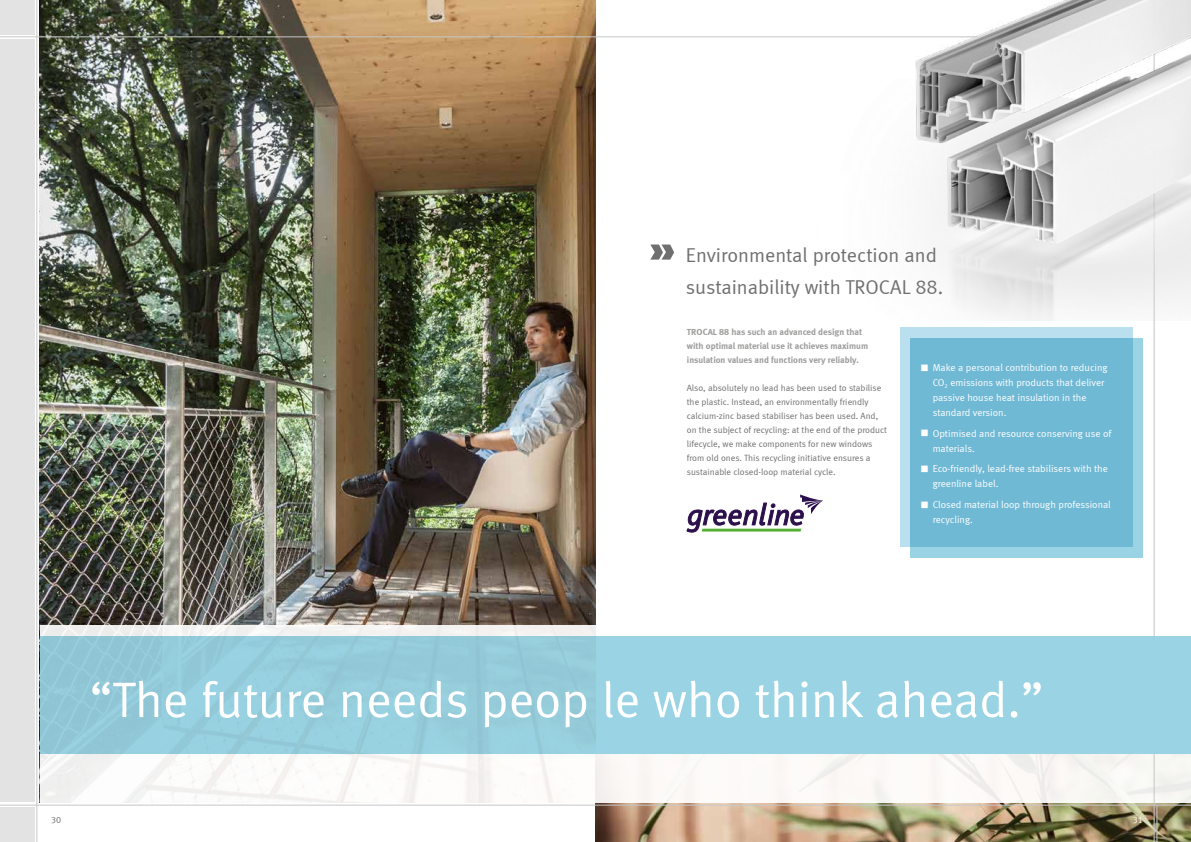
<style>
.page{position:relative;width:1191px;height:842px;background:#fff}
.page>*{position:absolute;margin:0;border:0;box-sizing:border-box;transform-origin:0 0}
.t1{font:50px "Meta Normal LF";color:#fff}
.t2{font:20px/32px "Meta Normal LF";color:#706f6f}
.t3{font:10px/15px "Meta Normal LF";color:#fff}
.t4{font:9px/14px "Meta Normal LF";color:#706f6f}
.t5{font:9px/14px "Meta Bold LF";color:#9d9d9c}
.t6{font:9px "Meta Normal LF";color:#fff}
</style>
<div class="page">
<img style="left:40px;top:0;width:555px;height:625px">
<img style="left:595px;top:802px;width:596px;height:40px">
<hr style="left:1156px;top:805px;width:1px;height:37px;background:#c6c6c6">
<hr style="left:37px;top:0;width:1px;height:842px;background:#c6c6c6">
<hr style="left:0;top:805px;width:1191px;height:1px;background:#c6c6c6">
<div style="left:0;top:40px;width:34px;height:762px;background:#e3e3e3"></div>
<div style="left:0;top:808px;width:34px;height:34px;background:#e3e3e3"></div>
<div style="left:0;top:0;width:34px;height:34px;background:#e3e3e3"></div>
<hr style="left:0;top:37px;width:1191px;height:1px;background:#c6c6c6">
<div style="left:40px;top:625px;width:1151px;height:177px;background:linear-gradient(to right,#f8f8f7,#fbf9f6)"></div>
<div style="left:40px;top:636px;width:1151px;height:118px;background:linear-gradient(to right,#93c9d9,#9cd7e7)"></div>
<hr style="left:1153px;top:754px;width:1px;height:88px;background:#c6c6c6">
<hr style="left:1153px;top:0;width:1px;height:636px;background:#c6c6c6">
<div style="left:900px;top:327px;width:232px;height:219px;background:#badfee"></div>
<svg style="left:910px;top:339px;width:232px;height:219px;fill:#70b9d5"></svg>
<svg style="left:650px;top:245px;width:24px;height:15px"></svg>
<svg style="left:687px;top:494px;width:136px;height:38px"></svg>
<img style="left:797px;top:0;width:394px;height:321px">
<h2 class="t2" style="left:686px;top:239px;width:259px">Environmental protection and sustainability with TROCAL 88.</h2>
<p class="t5" style="left:687px;top:325px;width:183px">TROCAL 88 has such an advanced design that with optimal material use it achieves maximum insulation values and functions very reliably.</p>
<p class="t4" style="left:687px;top:381px;width:202px">Also, absolutely no lead has been used to stabilise the plastic. Instead, an environmentally friendly calcium-zinc based stabiliser has been used. And, on the subject of recycling: at the end of the product lifecycle, we make components for new windows from old ones. This recycling initiative ensures a sustainable closed-loop material cycle.</p>
<p class="t3" style="left:932px;top:360px;width:176px;text-indent:-11px">■ Make a personal contribution to reducing CO<sub>2</sub> emissions with products that deliver passive house heat insulation in the standard version.</p>
<p class="t3" style="left:932px;top:426px;width:180px;text-indent:-11px">■ Optimised and resource conserving use of materials.</p>
<p class="t3" style="left:932px;top:461px;width:177px;text-indent:-11px">■ Eco-friendly, lead-free stabilisers with the greenline label.</p>
<p class="t3" style="left:932px;top:497px;width:180px;text-indent:-11px">■ Closed material loop through professional recycling.</p>
<h1 class="t1" style="left:89px;top:671px;width:956px">“The future needs peop le who think ahead.”</h1>
<p class="t4" style="left:51px;top:812px;width:12px">30</p>
<p class="t6" style="left:1132px;top:814px;width:12px">31</p>
</div>
